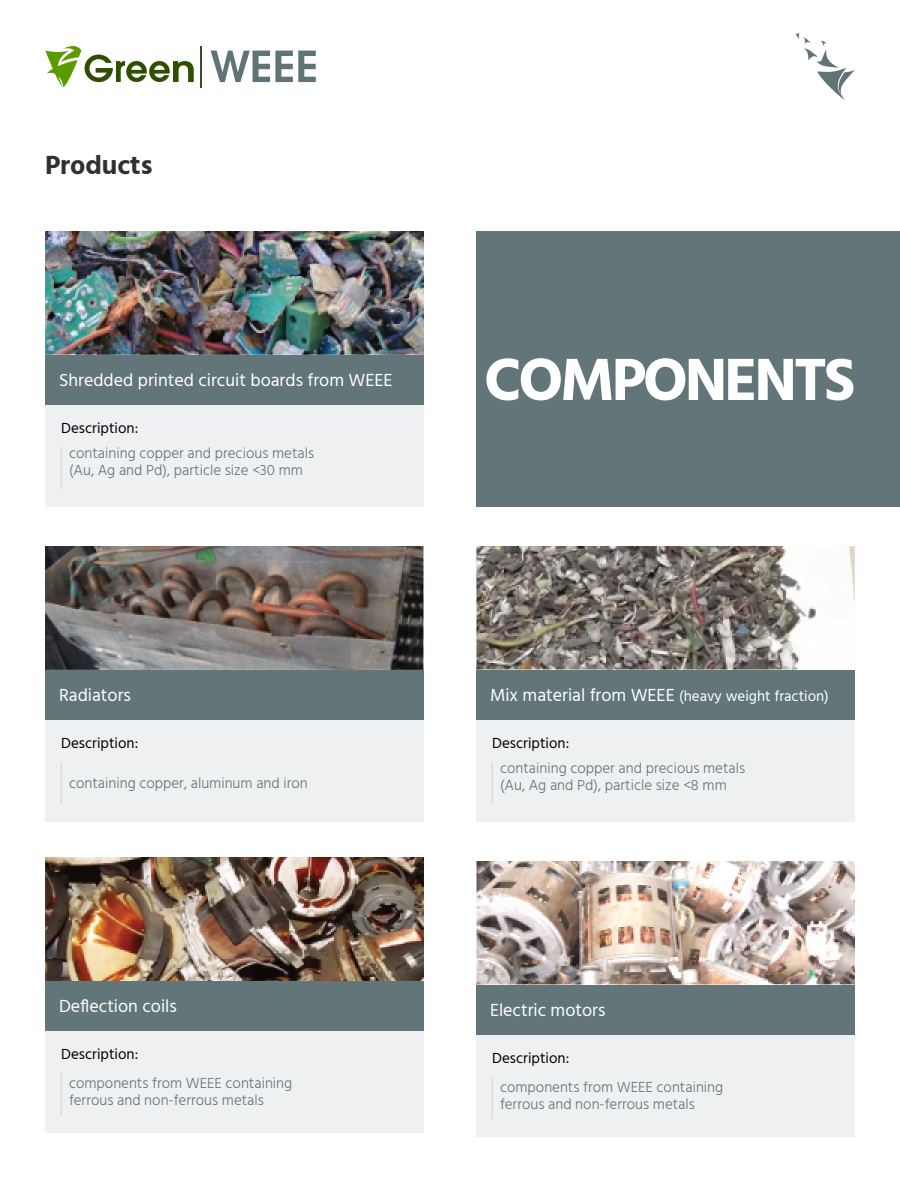
<style>
.page{position:relative;width:900px;height:1200px;background:#fff}
.page>*{position:absolute;margin:0;border:0;box-sizing:border-box;transform-origin:0 0}
.t1{font:700 61px "Hind Guntur";letter-spacing:-.05em;color:#fff}
.t2{font:700 27px "Hind Guntur";color:#303030}
.t3{font:18px "Hind Guntur";color:#fff}
.t4{font:300 15px/17px "Hind Guntur";color:#627578}
.t5{font:15px "Hind Guntur";color:#000}
.t6{font:15px "Hind Guntur";color:#fff}
.s1{font-size:18px}
</style>
<div class="page">
<img style="left:45px;top:231px;width:379px;height:124px">
<img style="left:45px;top:546px;width:379px;height:124px">
<img style="left:45px;top:857px;width:379px;height:124px">
<img style="left:476px;top:546px;width:379px;height:124px">
<img style="left:476px;top:861px;width:379px;height:124px">
<div style="left:45px;top:405px;width:379px;height:102px;background:#eef0f1"></div>
<div style="left:45px;top:720px;width:379px;height:102px;background:#eef0f1"></div>
<div style="left:45px;top:1031px;width:379px;height:102px;background:#eef0f1"></div>
<div style="left:476px;top:720px;width:379px;height:102px;background:#eef0f1"></div>
<div style="left:476px;top:1035px;width:379px;height:102px;background:#eef0f1"></div>
<div style="left:45px;top:355px;width:379px;height:50px;background:#627578"></div>
<div style="left:45px;top:670px;width:379px;height:50px;background:#627578"></div>
<div style="left:45px;top:981px;width:379px;height:50px;background:#627578"></div>
<div style="left:476px;top:670px;width:379px;height:50px;background:#627578"></div>
<div style="left:476px;top:985px;width:379px;height:50px;background:#627578"></div>
<svg style="left:45px;top:46px;width:149px;height:41px"></svg>
<hr style="left:200px;top:46px;width:2px;height:41px;background:#355025">
<svg style="left:211px;top:51px;width:105px;height:31px"></svg>
<hr style="left:61px;top:447px;width:1px;height:42px;background:#d7d9da">
<hr style="left:61px;top:762px;width:1px;height:42px;background:#d7d9da">
<hr style="left:61px;top:1073px;width:1px;height:42px;background:#d7d9da">
<hr style="left:492px;top:762px;width:1px;height:42px;background:#d7d9da">
<hr style="left:492px;top:1077px;width:1px;height:42px;background:#d7d9da">
<svg style="left:795px;top:33px;width:60px;height:67px"></svg>
<div style="left:476px;top:231px;width:424px;height:276px;background:#627578"></div>
<h2 class="t2" style="left:45px;top:149px;width:109px">Products</h2>
<p class="t3" style="left:59px;top:369px;width:335px">Shredded printed circuit boards from WEEE</p>
<p class="t5" style="left:61px;top:419px;width:78px">Description:</p>
<p class="t4" style="left:69px;top:444px;width:247px">containing copper and precious metals (Au, Ag and Pd), particle size &lt;30 mm</p>
<p class="t3" style="left:59px;top:684px;width:74px">Radiators</p>
<p class="t5" style="left:61px;top:734px;width:78px">Description:</p>
<p class="t4" style="left:69px;top:774px;width:240px">containing copper, aluminum and iron</p>
<p class="t3" style="left:59px;top:995px;width:119px">Deflection coils</p>
<p class="t5" style="left:61px;top:1045px;width:78px">Description:</p>
<p class="t4" style="left:69px;top:1074px;width:225px">components from WEEE containing ferrous and non-ferrous metals</p>
<h1 class="t1" style="left:484px;top:343px;width:373px">COMPONENTS</h1>
<p class="t6" style="left:490px;top:687px;width:340px"><span class="s1">Mix material from WEEE</span> (heavy weight fraction)</p>
<p class="t5" style="left:492px;top:734px;width:78px">Description:</p>
<p class="t4" style="left:500px;top:759px;width:247px">containing copper and precious metals (Au, Ag and Pd), particle size &lt;8 mm</p>
<p class="t3" style="left:490px;top:999px;width:117px">Electric motors</p>
<p class="t5" style="left:492px;top:1049px;width:78px">Description:</p>
<p class="t4" style="left:500px;top:1078px;width:225px">components from WEEE containing ferrous and non-ferrous metals</p>
</div>
